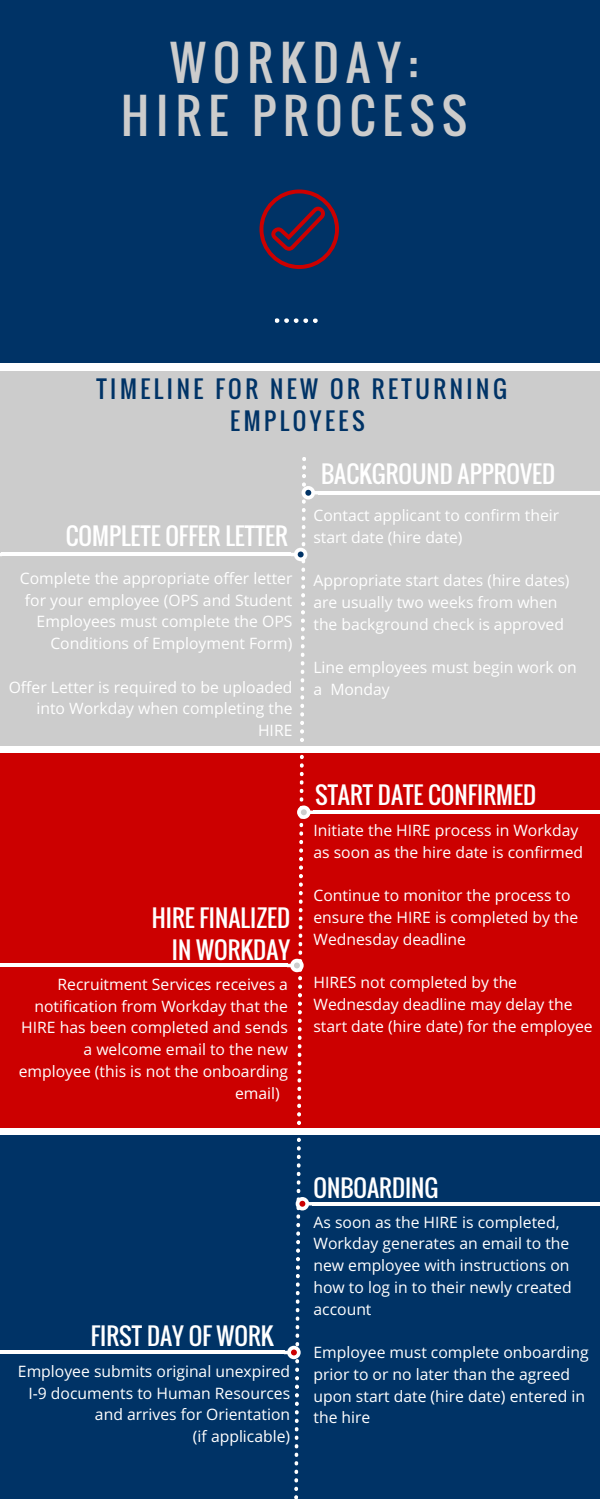
<style>
.page{position:relative;width:600px;height:1499px;background:#fff}
.page>*{position:absolute;margin:0;border:0;box-sizing:border-box;transform-origin:0 0}
.t1{font:47.2px/53.2px "Oswald";letter-spacing:.15em;color:#ccc;text-align:center}
.t2{font:23.6px/32.2px "Oswald";color:#fff;text-align:right}
.t3{font:23.6px/32.2px "Oswald";letter-spacing:.15em;color:#036;text-align:center}
.t4{font:15.7px/21.8px "Open Sans";color:#fff}
</style>
<div class="page">
<div style="left:0;top:0;width:600px;height:364px;background:#036"></div>
<div style="left:0;top:371px;width:600px;height:374px;background:#ccc"></div>
<div style="left:0;top:753px;width:600px;height:375px;background:#c00"></div>
<div style="left:0;top:1135px;width:600px;height:364px;background:#036"></div>
<svg style="left:275px;top:318px;width:43px;height:5px"></svg>
<hr style="left:318px;top:491px;width:282px;height:3px;background:#fff">
<hr style="left:2px;top:553px;width:289px;height:3px;background:#fff">
<hr style="left:314px;top:811px;width:286px;height:3px;background:#fff">
<hr style="left:0;top:964px;width:287px;height:3px;background:#fff">
<hr style="left:312px;top:1202px;width:288px;height:3px;background:#fff">
<hr style="left:0;top:1351px;width:284px;height:3px;background:#fff">
<svg style="left:284px;top:457px;width:34px;height:1042px"></svg>
<svg style="left:260px;top:190px;width:79px;height:79px"></svg>
<h1 class="t1" style="left:121px;top:35px;width:347px">WORKDAY:<br>HIRE PROCESS</h1>
<h2 class="t3" style="left:96px;top:372px;width:412px">TIMELINE FOR NEW OR RETURNING<br>EMPLOYEES</h2>
<h2 class="t2" style="left:66px;top:519px;width:224px">COMPLETE OFFER LETTER</h2>
<p class="t4" style="left:20px;top:567px;width:274px;text-align:right">Complete the appropriate offer letter for your employee (OPS and Student Employees must complete the OPS Conditions of Employment Form)</p>
<p class="t4" style="left:9px;top:676px;width:285px;text-align:right">Offer Letter is required to be uploaded into Workday when completing the<br>HIRE</p>
<h2 class="t2" style="left:152px;top:901px;width:140px">HIRE FINALIZED<br>IN WORKDAY</h2>
<p class="t4" style="left:58px;top:973px;width:232px">Recruitment Services receives a</p>
<p class="t4" style="left:34px;top:995px;width:255px">notification from Workday that the</p>
<p class="t4" style="left:21px;top:1016px;width:268px">HIRE has been completed and sends</p>
<p class="t4" style="left:84px;top:1038px;width:206px">a welcome email to the new</p>
<p class="t4" style="left:19px;top:1060px;width:271px">employee (this is not the onboarding</p>
<p class="t4" style="left:235px;top:1082px;width:46px">email)</p>
<h2 class="t2" style="left:321px;top:457px;width:236px">BACKGROUND APPROVED</h2>
<p class="t4" style="left:314px;top:504px;width:247px">Contact applicant to confirm their start date (hire date)</p>
<p class="t4" style="left:314px;top:569px;width:258px">Appropriate start dates (hire dates) are usually two weeks from when the background check is approved</p>
<p class="t4" style="left:314px;top:656px;width:265px">Line employees must begin work on a Monday</p>
<h2 class="t2" style="left:315px;top:778px;width:223px">START DATE CONFIRMED</h2>
<p class="t4" style="left:314px;top:819px;width:271px">Initiate the HIRE process in Workday as soon as the hire date is confirmed</p>
<p class="t4" style="left:314px;top:884px;width:266px">Continue to monitor the process to ensure the HIRE is completed by the<br>Wednesday deadline</p>
<p class="t4" style="left:314px;top:971px;width:281px">HIRES not completed by the<br>Wednesday deadline may delay the start date (hire date) for the employee</p>
<h2 class="t2" style="left:91px;top:1319px;width:184px">FIRST DAY OF WORK</h2>
<p class="t4" style="left:18px;top:1360px;width:274px;text-align:right">Employee submits original unexpired<br>I-9 documents to Human Resources and arrives for Orientation<br>(if applicable)</p>
<h2 class="t2" style="left:314px;top:1171px;width:126px">ONBOARDING</h2>
<p class="t4" style="left:314px;top:1211px;width:260px">As soon as the HIRE is completed,<br>Workday generates an email to the new employee with instructions on how to log in to their newly created account</p>
<p class="t4" style="left:314px;top:1341px;width:277px">Employee must complete onboarding prior to or no later than the agreed upon start date (hire date) entered in the hire</p>
</div>
